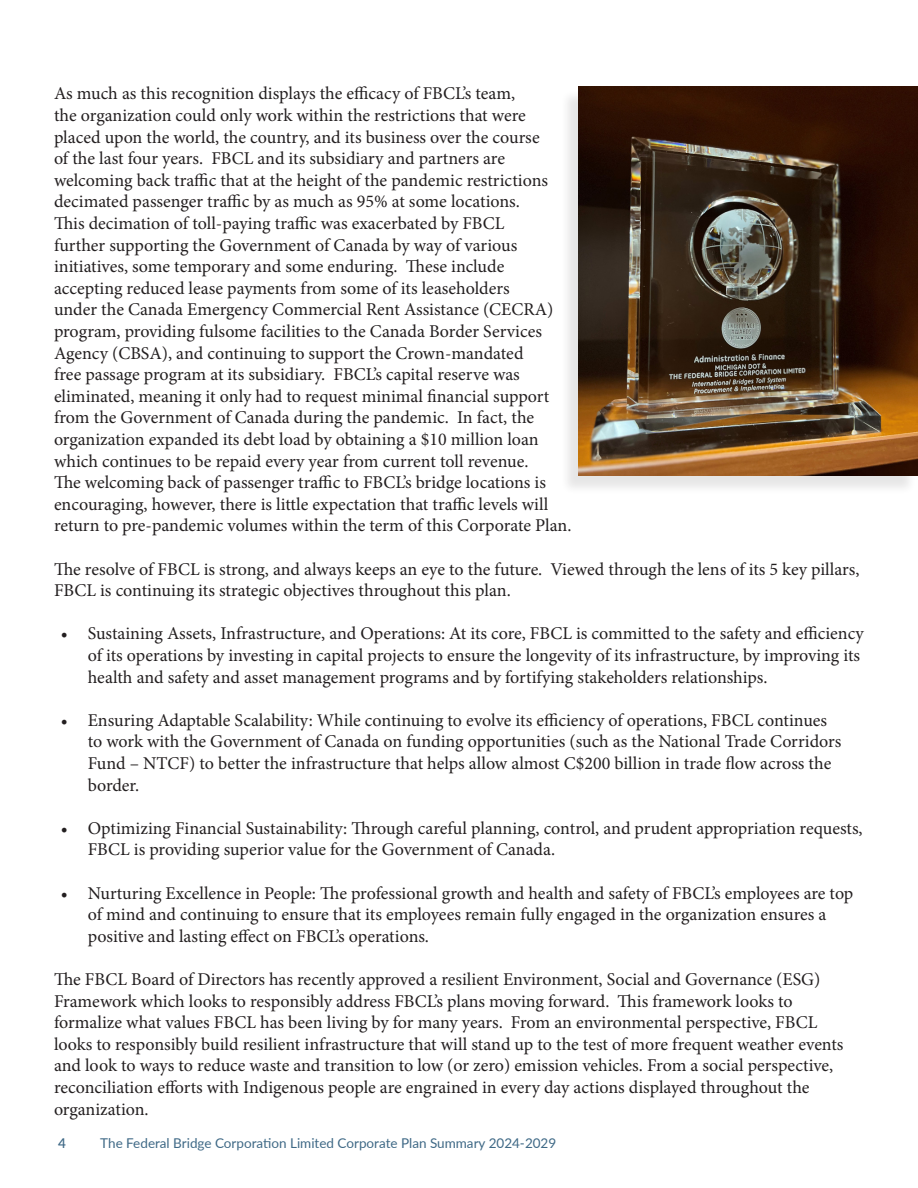
<style>
.page{position:relative;width:918px;height:1188px;background:#fff}
.page>*{position:absolute;margin:0;border:0;box-sizing:border-box;transform-origin:0 0}
.t1{font:18px/21.6px "Minion Pro";color:#231f20}
.t2{font:13.5px "Lato";color:#3f6986}
.t3{font:600 13.5px "Lato";color:#3f6986}
</style>
<div class="page">
<div style="left:560px;top:89px;width:357px;height:406px;background:#231f20;opacity:.11"></div>
<img style="left:578px;top:86px;width:340px;height:389px">
<p class="t1" style="left:54px;top:83px;width:519px">As much as this recognition displays the efficacy of FBCL’s team,<br>the organization could only work within the restrictions that were placed upon the world, the country, and its business over the course<br>of the last four years. FBCL and its subsidiary and partners are welcoming back traffic that at the height of the pandemic restrictions decimated passenger traffic by as much as 95% at some locations.<br>This decimation of toll-paying traffic was exacerbated by FBCL<br>further supporting the Government of Canada by way of various initiatives, some temporary and some enduring. These include accepting reduced lease payments from some of its leaseholders<br>under the Canada Emergency Commercial Rent Assistance (CECRA) program, providing fulsome facilities to the Canada Border Services Agency (CBSA), and continuing to support the Crown-mandated<br>free passage program at its subsidiary. FBCL’s capital reserve was eliminated, meaning it only had to request minimal financial support from the Government of Canada during the pandemic. In fact, the organization expanded its debt load by obtaining a $10 million loan which continues to be repaid every year from current toll revenue.<br>The welcoming back of passenger traffic to FBCL’s bridge locations is encouraging, however, there is little expectation that traffic levels will return to pre-pandemic volumes within the term of this Corporate Plan.</p>
<p class="t1" style="left:54px;top:558px;width:807px">The resolve of FBCL is strong, and always keeps an eye to the future. Viewed through the lens of its 5 key pillars,<br>FBCL is continuing its strategic objectives throughout this plan.</p>
<p class="t1" style="left:88px;top:623px;width:778px;text-indent:-27px">• Sustaining Assets, Infrastructure, and Operations: At its core, FBCL is committed to the safety and efficiency of its operations by investing in capital projects to ensure the longevity of its infrastructure, by improving its health and safety and asset management programs and by fortifying stakeholders relationships.</p>
<p class="t1" style="left:88px;top:709px;width:755px;text-indent:-27px">• Ensuring Adaptable Scalability: While continuing to evolve its efficiency of operations, FBCL continues to work with the Government of Canada on funding opportunities (such as the National Trade Corridors Fund – NTCF) to better the infrastructure that helps allow almost C$200 billion in trade flow across the border.</p>
<p class="t1" style="left:88px;top:817px;width:777px;text-indent:-27px">• Optimizing Financial Sustainability: Through careful planning, control, and prudent appropriation requests,<br>FBCL is providing superior value for the Government of Canada.</p>
<p class="t1" style="left:88px;top:882px;width:767px;text-indent:-27px">• Nurturing Excellence in People: The professional growth and health and safety of FBCL’s employees are top of mind and continuing to ensure that its employees remain fully engaged in the organization ensures a positive and lasting effect on FBCL’s operations.</p>
<p class="t1" style="left:54px;top:969px;width:791px">The FBCL Board of Directors has recently approved a resilient Environment, Social and Governance (ESG)<br>Framework which looks to responsibly address FBCL’s plans moving forward. This framework looks to formalize what values FBCL has been living by for many years. From an environmental perspective, FBCL looks to responsibly build resilient infrastructure that will stand up to the test of more frequent weather events and look to ways to reduce waste and transition to low (or zero) emission vehicles. From a social perspective, reconciliation efforts with Indigenous people are engrained in every day actions displayed throughout the organization.</p>
<p class="t3" style="left:58px;top:1133px;width:9px">4</p>
<p class="t2" style="left:100px;top:1133px;width:458px">The Federal Bridge Corporation Limited Corporate Plan Summary 2024-2029</p>
</div>
